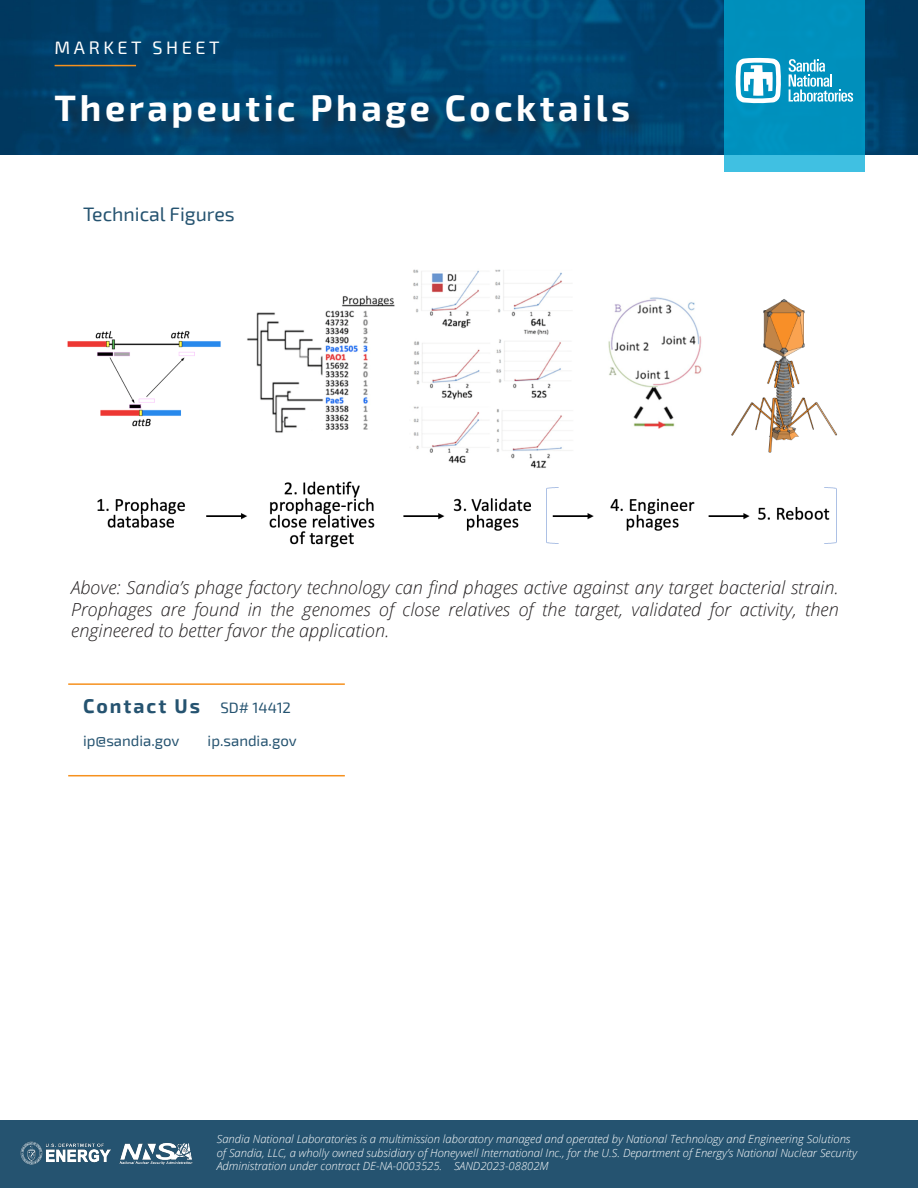
<style>
.page{position:relative;width:918px;height:1188px;background:#fff}
.page>*{position:absolute;margin:0;border:0;box-sizing:border-box;transform-origin:0 0}
.Body_Text{font:700 36px "Exo 2";letter-spacing:.1em;color:#fff}
.Body_Text-2{font:700 19.5px "Exo 2";letter-spacing:.1em;color:#255370}
.Body_Text-3{font:19.5px "Exo 2";color:#255370}
.t1{font:italic 300 18px/21.6px "Open Sans";color:#231f20;text-align:justify}
.Body_Text-4{font:18px "Exo 2";letter-spacing:.2em;color:#fff}
.Body_Text-5{font:15px "Exo 2";color:#255370}
.t2{font:italic 300 11.25px/13.5px "Open Sans";color:#fff}
.s1{font-weight:400;font-size:15px}
</style>
<div class="page">
<img style="left:0;top:0;width:918px;height:155px">
<div style="left:0;top:1121px;width:918px;height:67px;background:#255370"></div>
<img style="left:20px;top:1142px;width:91px;height:23px">
<img style="left:119px;top:1143px;width:74px;height:22px">
<div style="left:58px;top:98px;width:590px;height:49px;background:#231f20;opacity:.41"></div>
<svg style="left:724px;top:0;width:141px;height:172px;background:#0796c1"></svg>
<svg style="left:736px;top:58px;width:45px;height:45px"></svg>
<svg style="left:789px;top:59px;width:64px;height:43px;background:#4ab0d0"></svg>
<hr style="left:68px;top:683px;width:277px;height:2px;background:#f6911e">
<hr style="left:68px;top:775px;width:277px;height:1px;background:#f6911e">
<hr style="left:55px;top:65px;width:81px;height:1px;background:#f6911e">
<img style="left:67px;top:269px;width:770px;height:279px">
<p class="Body_Text-4" style="left:55px;top:37px;width:167px">MARKET SHEET</p>
<p class="Body_Text" style="left:55px;top:87px;width:577px">Therapeutic Phage Cocktails</p>
<p class="Body_Text-3" style="left:83px;top:203px;width:153px">Technical Figures</p>
<p class="t1" style="left:71px;top:576px;width:769px">Above: Sandia’s phage factory technology can find phages active against any target bacterial strain.<br>Prophages are found in the genomes of close relatives of the target, validated for activity, then engineered to better favor the application.</p>
<p class="Body_Text-2" style="left:83px;top:695px;width:209px">Contact Us <span class="s1">SD# 14412</span></p>
<p class="Body_Text-5" style="left:83px;top:732px;width:98px">ip@sandia.gov</p>
<p class="Body_Text-5" style="left:208px;top:732px;width:91px">ip.sandia.gov</p>
<p class="t2" style="left:217px;top:1132px;width:642px">Sandia National Laboratories is a multimission laboratory managed and operated by National Technology and Engineering Solutions of Sandia, LLC, a wholly owned subsidiary of Honeywell International Inc., for the U.S. Department of Energy’s National Nuclear Security<br>Administration under contract DE-NA-0003525. SAND2023-08802M</p>
</div>
